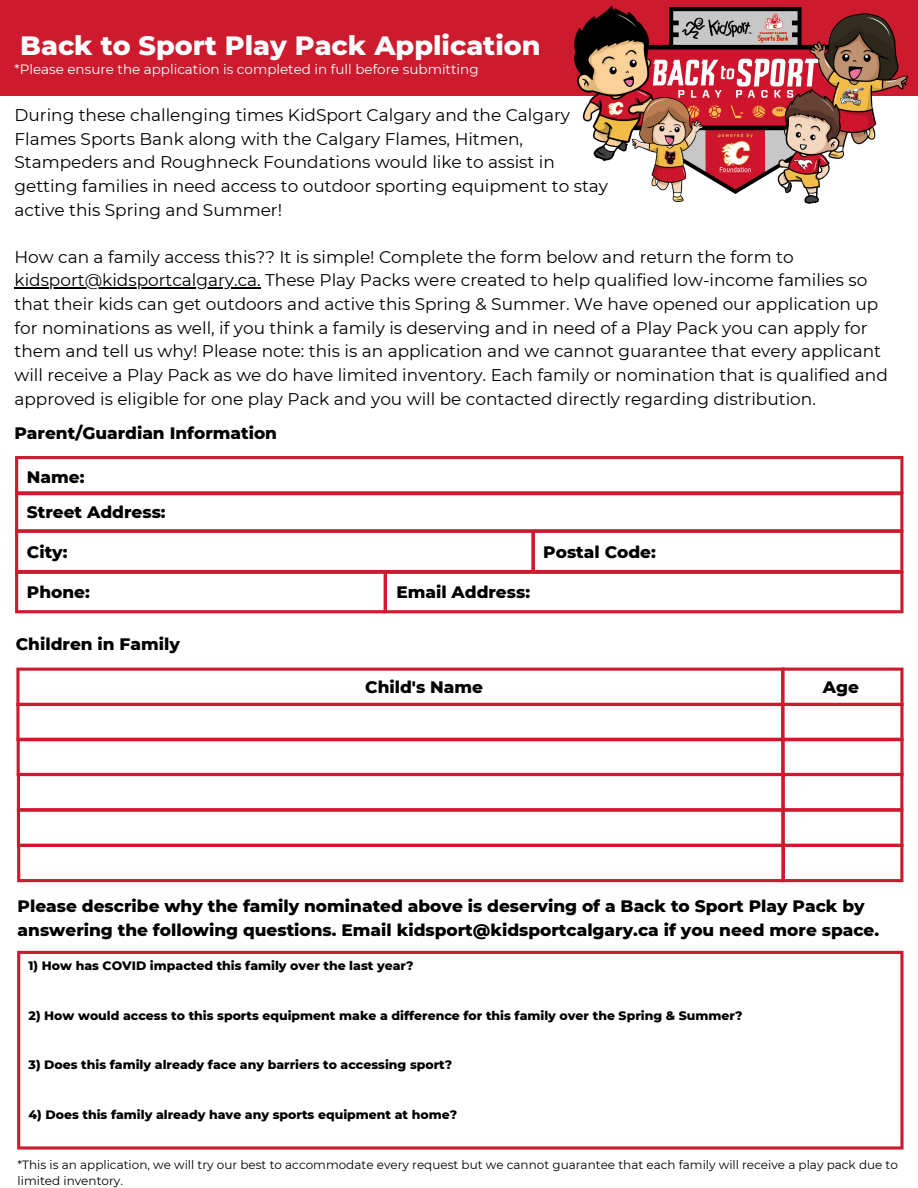
<style>
.page{position:relative;width:918px;height:1188px;background:#fff}
.page>*{position:absolute;margin:0;border:0;box-sizing:border-box;transform-origin:0 0}
.t1{font:800 27px "Montserrat";color:#fff}
.t2{font:16.95px/23.7px "Montserrat";color:#000}
.t3{font:800 16.95px/23.7px "Montserrat";color:#000}
.t4{font:13.5px "Montserrat";color:#fff}
.t5{font:800 12.45px "Montserrat";color:#000}
.t6{font:12px/16px "Montserrat";color:#000}
</style>
<div class="page">
<div style="left:0;top:0;width:918px;height:96px;background:#cd1a2e"></div>
<hr style="left:15px;top:288px;width:246px;height:1px;background:#000">
<svg style="left:15px;top:456px;width:889px;height:157px"></svg>
<svg style="left:16px;top:668px;width:888px;height:214px"></svg>
<img style="left:574px;top:6px;width:333px;height:197px">
<svg style="left:17px;top:951px;width:887px;height:199px"></svg>
<p class="t1" style="left:20px;top:29px;width:522px">Back to Sport Play Pack Application</p>
<p class="t4" style="left:15px;top:61px;width:466px">*Please ensure the application is completed in full before submitting</p>
<p class="t2" style="left:15px;top:103px;width:557px">During these challenging times KidSport Calgary and the Calgary</p>
<p class="t2" style="left:15px;top:127px;width:510px">Flames Sports Bank along with the Calgary Flames, Hitmen,</p>
<p class="t2" style="left:15px;top:150px;width:542px">Stampeders and Roughneck Foundations would like to assist in</p>
<p class="t2" style="left:15px;top:174px;width:595px">getting families in need access to outdoor sporting equipment to stay</p>
<p class="t2" style="left:15px;top:198px;width:269px">active this Spring and Summer!</p>
<p class="t2" style="left:15px;top:245px;width:875px">How can a family access this?? It is simple! Complete the form below and return the form to kidsport@kidsportcalgary.ca. These Play Packs were created to help qualified low-income families so that their kids can get outdoors and active this Spring &amp; Summer. We have opened our application up for nominations as well, if you think a family is deserving and in need of a Play Pack you can apply for them and tell us why! Please note: this is an application and we cannot guarantee that every applicant will receive a Play Pack as we do have limited inventory. Each family or nomination that is qualified and approved is eligible for one play Pack and you will be contacted directly regarding distribution.</p>
<p class="t3" style="left:15px;top:421px;width:264px">Parent/Guardian Information</p>
<p class="t3" style="left:27px;top:465px;width:59px">Name:</p>
<p class="t3" style="left:27px;top:500px;width:140px">Street Address:</p>
<p class="t3" style="left:27px;top:540px;width:42px">City:</p>
<p class="t3" style="left:543px;top:540px;width:114px">Postal Code:</p>
<p class="t3" style="left:27px;top:580px;width:64px">Phone:</p>
<p class="t3" style="left:396px;top:580px;width:135px">Email Address:</p>
<p class="t3" style="left:16px;top:632px;width:166px">Children in Family</p>
<p class="t3" style="left:365px;top:675px;width:119px">Child's Name</p>
<p class="t3" style="left:823px;top:675px;width:38px">Age</p>
<p class="t3" style="left:18px;top:894px;width:863px">Please describe why the family nominated above is deserving of a Back to Sport Play Pack by answering the following questions. Email kidsport@kidsportcalgary.ca if you need more space.</p>
<p class="t5" style="left:29px;top:958px;width:386px">1) How has COVID impacted this family over the last year?</p>
<p class="t5" style="left:29px;top:1008px;width:715px">2) How would access to this sports equipment make a difference for this family over the Spring &amp; Summer?</p>
<p class="t5" style="left:29px;top:1057px;width:425px">3) Does this family already face any barriers to accessing sport?</p>
<p class="t5" style="left:29px;top:1107px;width:430px">4) Does this family already have any sports equipment at home?</p>
<p class="t6" style="left:18px;top:1157px;width:882px">*This is an application, we will try our best to accommodate every request but we cannot guarantee that each family will receive a play pack due to limited inventory.</p>
</div>
